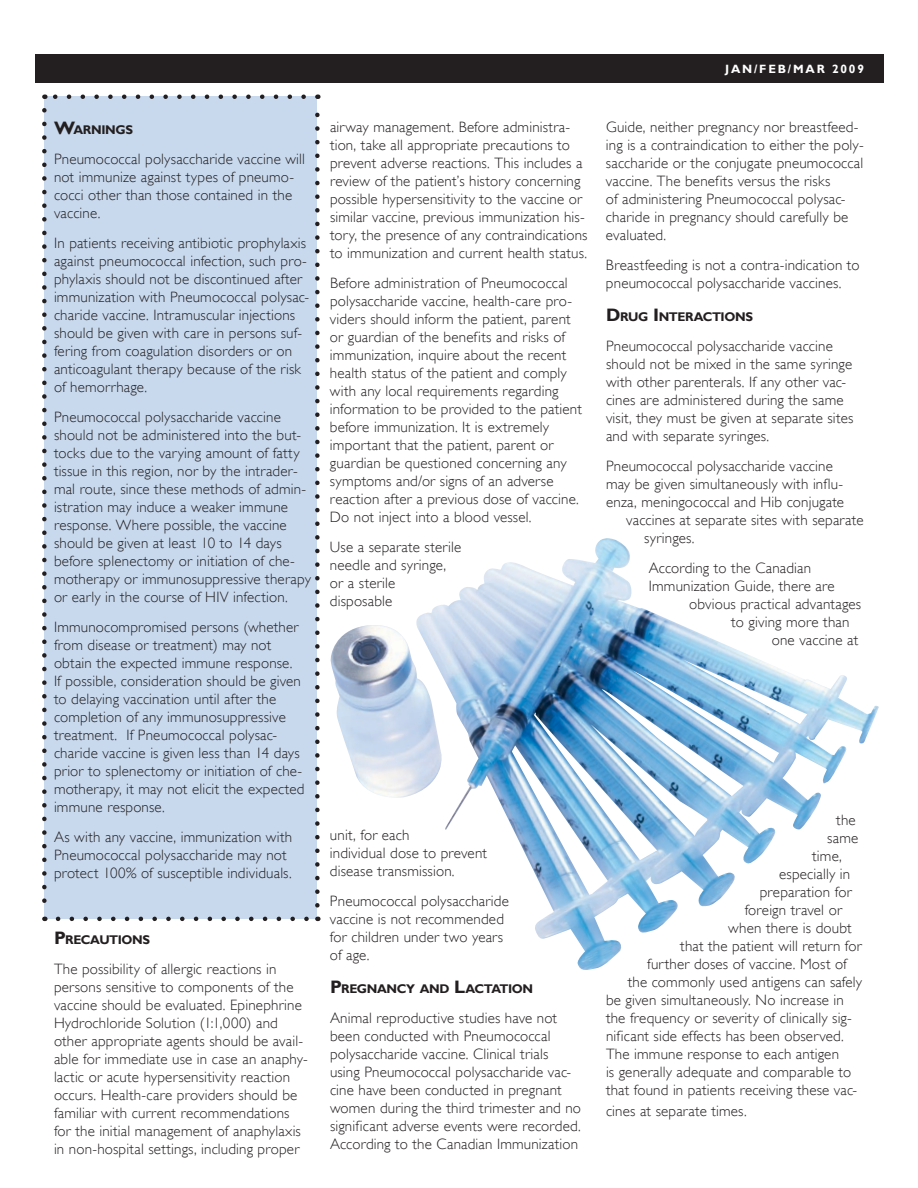
<style>
.page{position:relative;width:918px;height:1188px;background:#fff}
.page>*{position:absolute;margin:0;border:0;box-sizing:border-box;transform-origin:0 0}
.t1{font:300 15px/18px "Gill Sans";letter-spacing:.01em;color:#231f20}
.t2{font:700 12.6px "Gill Sans";letter-spacing:-.03em;color:#231f20}
.t3{font:700 12px "Gill Sans";letter-spacing:.15em;color:#fff}
.s1{font-size:18px}
</style>
<div class="page">
<div style="left:35px;top:54px;width:848px;height:28px;background:#231f20"></div>
<div style="left:44px;top:97px;width:273px;height:822px;background:#c8d9ee"></div>
<svg style="left:58px;top:917px;width:251px;height:4px"></svg>
<svg style="left:51px;top:94px;width:253px;height:5px"></svg>
<svg style="left:42px;top:110px;width:5px;height:811px"></svg>
<svg style="left:315px;top:94px;width:5px;height:811px"></svg>
<img style="left:413px;top:538px;width:451px;height:432px">
<p class="t2" style="left:54px;top:122px;width:81px"><span class="s1">W</span>ARNI NGS</p>
<p class="t1" style="left:54px;top:150px;width:252px">Pneumococcal polysaccharide vaccine will not immunize against types of pneumo&shy;cocci other than those contained in the vaccine.</p>
<p class="t1" style="left:54px;top:234px;width:257px">In patients receiving antibiotic prophylaxis against pneumococcal infection, such pro&shy;phylaxis should not be discontinued after immunization with Pneumococcal polysac&shy;charide vaccine. Intramuscular injections should be given with care in persons suf&shy;fering from coagulation disorders or on anticoagulant therapy because of the risk of hemorrhage.</p>
<p class="t1" style="left:54px;top:408px;width:259px">Pneumococcal polysaccharide vaccine should not be administered into the but&shy;tocks due to the varying amount of fatty tissue in this region, nor by the intrader&shy;mal route, since these methods of admin&shy;istration may induce a weaker immune response. Where possible, the vaccine should be given at least 10 to 14 days before splenectomy or initiation of che&shy;motherapy or immunosuppressive therapy or early in the course of HIV infection.</p>
<p class="t1" style="left:54px;top:618px;width:252px">Immunocompromised persons (whether from disease or treatment) may not obtain the expected immune response.<br>If possible, consideration should be given to delaying vaccination until after the completion of any immunosuppressive treatment. If Pneumococcal polysac&shy;charide vaccine is given less than 14 days prior to splenectomy or initiation of che&shy;motherapy, it may not elicit the expected immune response.</p>
<p class="t1" style="left:54px;top:828px;width:240px">As with any vaccine, immunization with<br>Pneumococcal polysaccharide may not protect 100% of susceptible individuals.</p>
<p class="t2" style="left:54px;top:932px;width:98px"><span class="s1">P</span>RECAUTI ONS</p>
<p class="t1" style="left:54px;top:960px;width:255px">The possibility of allergic reactions in persons sensitive to components of the vaccine should be evaluated. Epinephrine Hydrochloride Solution (1:1,000) and other appropriate agents should be avail&shy;able for immediate use in case an anaphy&shy;lactic or acute hypersensitivity reaction occurs. Health-care providers should be familiar with current recommendations for the initial management of anaphylaxis in non-hospital settings, including proper</p>
<p class="t1" style="left:330px;top:118px;width:259px">airway management. Before administra&shy;tion, take all appropriate precautions to prevent adverse reactions. This includes a review of the patient’s history concerning possible hypersensitivity to the vaccine or similar vaccine, previous immunization his&shy;tory, the presence of any contraindications to immunization and current health status.</p>
<p class="t1" style="left:330px;top:274px;width:254px">Before administration of Pneumococcal polysaccharide vaccine, health-care pro&shy;viders should inform the patient, parent or guardian of the benefits and risks of immunization, inquire about the recent health status of the patient and comply with any local requirements regarding information to be provided to the patient before immunization. It is extremely important that the patient, parent or guardian be questioned concerning any symptoms and/or signs of an adverse reaction after a previous dose of vaccine.<br>Do not inject into a blood vessel.</p>
<p class="t1" style="left:330px;top:538px;width:133px">Use a separate sterile needle and syringe, or a sterile disposable</p>
<p class="t1" style="left:330px;top:826px;width:159px">unit, for each<br>individual dose to prevent disease transmission.</p>
<p class="t1" style="left:330px;top:892px;width:180px">Pneumococcal polysaccharide vaccine is not recommended for children under two years of age.</p>
<p class="t2" style="left:330px;top:981px;width:205px"><span class="s1">P</span>REGNANCY AND <span class="s1">L</span>ACTATI ON</p>
<p class="t1" style="left:330px;top:1009px;width:253px">Animal reproductive studies have not been conducted with Pneumococcal polysaccharide vaccine. Clinical trials using Pneumococcal polysaccharide vac&shy;cine have been conducted in pregnant women during the third trimester and no significant adverse events were recorded.<br>According to the Canadian Immunization</p>
<p class="t3" style="left:725px;top:62px;width:140px">JAN/FEB/MAR 2009</p>
<p class="t1" style="left:606px;top:118px;width:259px">Guide, neither pregnancy nor breastfeed&shy;ing is a contraindication to either the poly&shy;saccharide or the conjugate pneumococcal vaccine. The benefits versus the risks<br>of administering Pneumococcal polysac&shy;charide in pregnancy should carefully be evaluated.</p>
<p class="t1" style="left:606px;top:256px;width:255px">Breastfeeding is not a contra-indication to pneumococcal polysaccharide vaccines.</p>
<p class="t2" style="left:606px;top:309px;width:149px"><span class="s1">D</span> RUG <span class="s1">I</span>NTERACTIONS</p>
<p class="t1" style="left:606px;top:337px;width:249px">Pneumococcal polysaccharide vaccine should not be mixed in the same syringe with other parenterals. If any other vac&shy;cines are administered during the same visit, they must be given at separate sites and with separate syringes.</p>
<p class="t1" style="left:606px;top:457px;width:228px">Pneumococcal polysaccharide vaccine</p>
<p class="t1" style="left:606px;top:475px;width:239px">may be given simultaneously with influ-</p>
<p class="t1" style="left:606px;top:493px;width:240px">enza, meningococcal and Hib conjugate</p>
<p class="t1" style="left:626px;top:511px;width:239px">vaccines at separate sites with separate</p>
<p class="t1" style="left:644px;top:529px;width:52px">syringes.</p>
<p class="t1" style="left:649px;top:559px;width:164px">According to the Canadian</p>
<p class="t1" style="left:649px;top:577px;width:188px">Immunization Guide, there are</p>
<p class="t1" style="left:689px;top:595px;width:173px">obvious practical advantages</p>
<p class="t1" style="left:731px;top:613px;width:120px">to giving more than</p>
<p class="t1" style="left:772px;top:631px;width:88px">one vaccine at</p>
<p class="t1" style="left:836px;top:811px;width:21px">the</p>
<p class="t1" style="left:827px;top:829px;width:33px">same</p>
<p class="t1" style="left:812px;top:847px;width:31px">time,</p>
<p class="t1" style="left:779px;top:865px;width:72px">especially in</p>
<p class="t1" style="left:760px;top:883px;width:93px">preparation for</p>
<p class="t1" style="left:745px;top:901px;width:99px">foreign travel or</p>
<p class="t1" style="left:728px;top:919px;width:125px">when there is doubt</p>
<p class="t1" style="left:680px;top:937px;width:183px">that the patient will return for</p>
<p class="t1" style="left:647px;top:955px;width:201px">further doses of vaccine. Most of</p>
<p class="t1" style="left:628px;top:973px;width:236px">the commonly used antigens can safely</p>
<p class="t1" style="left:606px;top:991px;width:239px">be given simultaneously. No increase in</p>
<p class="t1" style="left:606px;top:1009px;width:247px">the frequency or severity of clinically sig-</p>
<p class="t1" style="left:606px;top:1027px;width:239px">nificant side effects has been observed.</p>
<p class="t1" style="left:606px;top:1045px;width:235px">The immune response to each antigen</p>
<p class="t1" style="left:606px;top:1063px;width:247px">is generally adequate and comparable to</p>
<p class="t1" style="left:606px;top:1081px;width:253px">that found in patients receiving these vac-</p>
<p class="t1" style="left:606px;top:1102px;width:142px">cines at separate times.</p>
</div>
